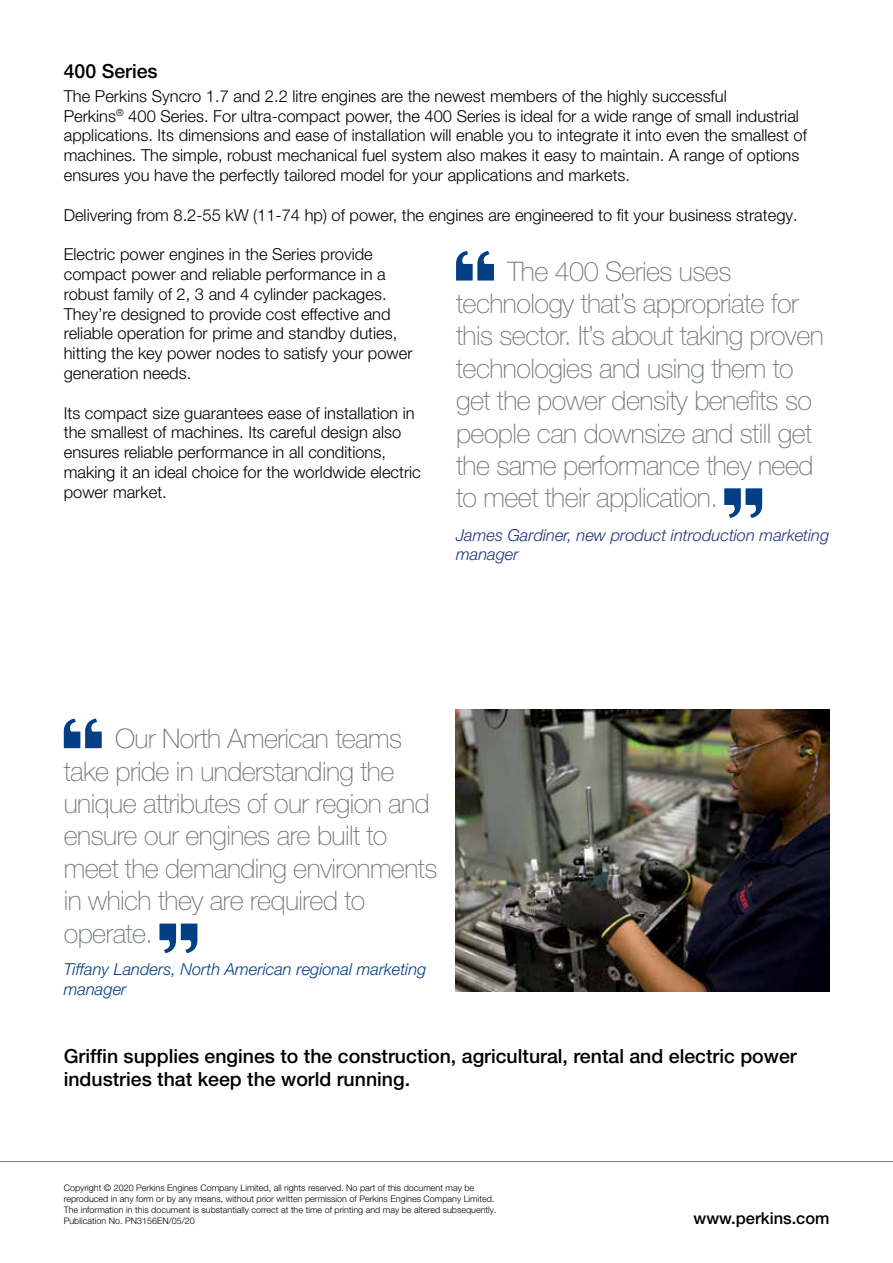
<style>
.page{position:relative;width:893px;height:1263px;background:#fff}
.page>*{position:absolute;margin:0;border:0;box-sizing:border-box;transform-origin:0 0}
.t1{font:100 27px/32.4px "Helvetica Neue LT Pro";letter-spacing:-.02em;color:#71777a}
.t2{font:500 19.5px/23.4px "Helvetica Neue LT Pro";color:#000}
.t3{font:300 16.5px/19.8px "Helvetica Neue LT Pro";color:#000}
.t4{font:italic 300 16.5px/19.8px "Helvetica Neue LT Pro";color:#033f85}
.t5{font:italic 300 16.5px/19.8px "Helvetica Neue LT Pro";color:#1f377d}
.t6{font:500 16.5px "Helvetica Neue LT Pro";color:#000}
.t7{font:300 9px/10.8px "Helvetica Neue LT Pro";color:#000}
</style>
<div class="page">
<hr style="left:0;top:1161px;width:893px;height:1px;background:#71777a">
<img style="left:455px;top:709px;width:374px;height:282px">
<svg style="left:64px;top:718px;width:38px;height:30px"></svg>
<svg style="left:159px;top:923px;width:38px;height:30px"></svg>
<svg style="left:456px;top:251px;width:38px;height:30px"></svg>
<svg style="left:724px;top:488px;width:38px;height:30px"></svg>
<p class="t2" style="left:64px;top:59px;width:95px">400 Series</p>
<p class="t3" style="left:64px;top:86px;width:745px">The Perkins Syncro 1.7 and 2.2 litre engines are the newest members of the highly successful<br>Perkins<sup>®</sup> 400 Series. For ultra-compact power, the 400 Series is ideal for a wide range of small industrial applications. Its dimensions and ease of installation will enable you to integrate it into even the smallest of machines. The simple, robust mechanical fuel system also makes it easy to maintain. A range of options ensures you have the perfectly tailored model for your applications and markets.</p>
<p class="t3" style="left:64px;top:204px;width:735px">Delivering from 8.2-55 kW (11-74 hp) of power, the engines are engineered to fit your business strategy.</p>
<p class="t3" style="left:64px;top:244px;width:350px">Electric power engines in the Series provide compact power and reliable performance in a robust family of 2, 3 and 4 cylinder packages.<br>They’re designed to provide cost effective and reliable operation for prime and standby duties, hitting the key power nodes to satisfy your power generation needs.</p>
<p class="t3" style="left:64px;top:402px;width:359px">Its compact size guarantees ease of installation in the smallest of machines. Its careful design also ensures reliable performance in all conditions, making it an ideal choice for the worldwide electric power market.</p>
<p class="t1" style="left:456px;top:254px;width:369px;text-indent:51px">The 400 Series uses technology that’s appropriate for this sector. It’s about taking proven technologies and using them to get the power density benefits so people can downsize and still get the same performance they need to meet their application.</p>
<p class="t5" style="left:456px;top:525px;width:375px">James Gardiner, new product introduction marketing manager</p>
<h1 class="t1" style="left:64px;top:722px;width:375px;text-indent:51px">Our North American teams take pride in understanding the unique attributes of our region and ensure our engines are built to meet the demanding environments in which they are required to operate.</h1>
<p class="t4" style="left:64px;top:959px;width:364px">Tiffany Landers, North American regional marketing manager</p>
<p class="t2" style="left:64px;top:1044px;width:735px">Griffin supplies engines to the construction, agricultural, rental and electric power industries that keep the world running.</p>
<p class="t7" style="left:64px;top:1182px;width:434px">Copyright © 2020 Perkins Engines Company Limited, all rights reserved. No part of this document may be reproduced in any form or by any means, without prior written permission of Perkins Engines Company Limited.<br>The information in this document is substantially correct at the time of printing and may be altered subsequently.<br>Publication No. PN3156EN/05/20</p>
<p class="t6" style="left:694px;top:1208px;width:138px">www.perkins.com</p>
</div>
